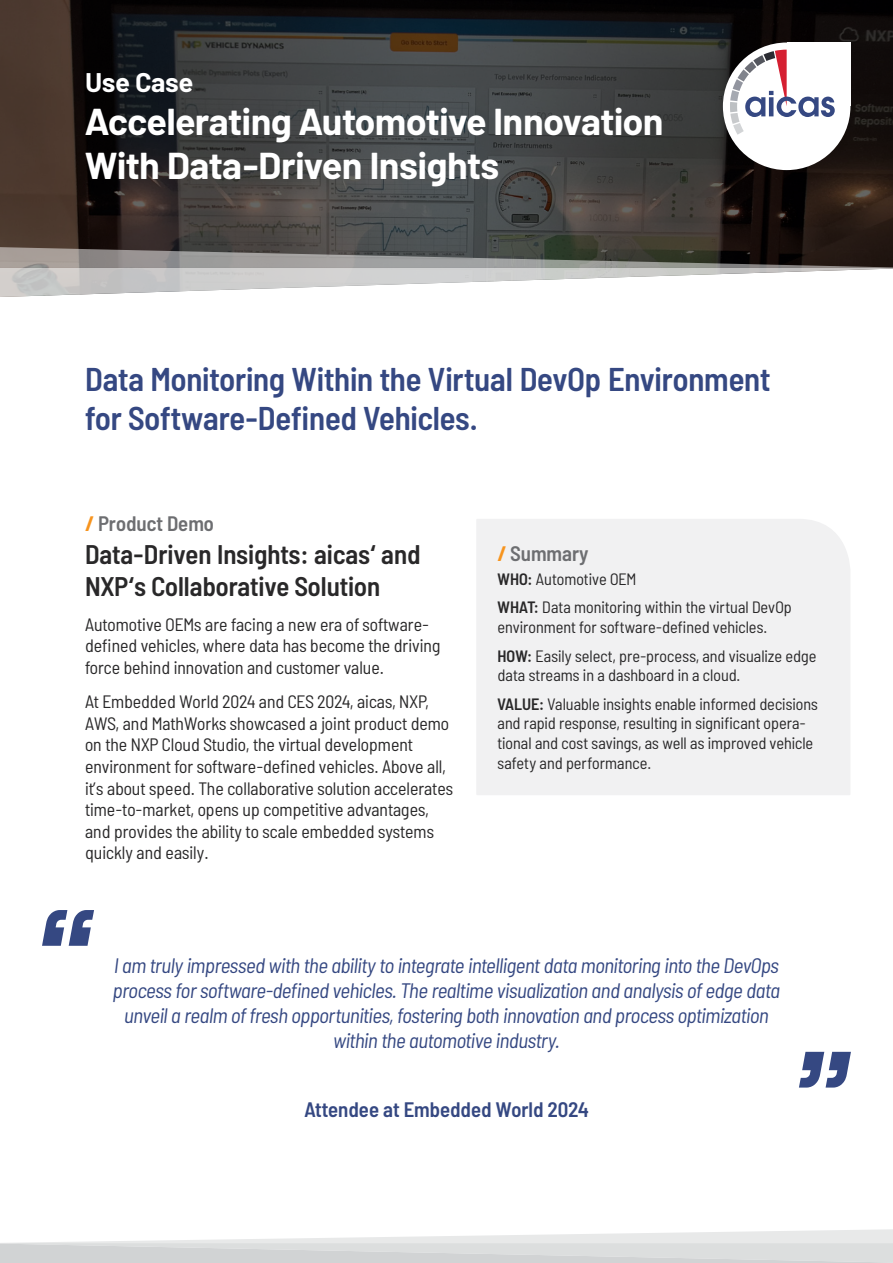
<style>
.page{position:relative;width:893px;height:1263px;background:#fff}
.page>*{position:absolute;margin:0;border:0;box-sizing:border-box;transform-origin:0 0}
.t1{font:italic 700 108px "Avant Garde LT";color:#354882}
.t2{font:700 37.5px/43.5px "Barlow";letter-spacing:-.015em;color:#fff}
.t3{font:600 semi-condensed 33px/39.6px "Barlow";letter-spacing:-.005em;color:#354882}
.t4{font:600 semi-condensed 27px/32.4px "Barlow";color:#292829}
.t5{font:700 27px "Barlow";color:#fff}
.t6{font:italic semi-condensed 21px/25.2px "Barlow";letter-spacing:-.015em;color:#354882;text-align:center}
.t7{font:600 semi-condensed 21px "Barlow";color:#354882}
.t8{font:600 semi-condensed 21px "Barlow";color:#6d6e71}
.t9{font:semi-condensed 18px/21.6px "Barlow";color:#292829}
.t10{font:semi-condensed 16.5px/19.8px "Barlow";color:#292829}
.s1{font-weight:700;color:#f7941e}
.s2{font-weight:600}
</style>
<div class="page">
<svg style="left:0;top:1229px;width:893px;height:34px"></svg>
<svg style="left:0;top:0;width:893px;height:247px;background:#343231"></svg>
<svg style="left:0;top:247px;width:893px;height:50px"></svg>
<div style="left:787px;top:43px;width:63px;height:63px;background:#fff"></div>
<div style="left:723px;top:43px;width:127px;height:127px;background:#fff;border-radius:50%"></div>
<svg style="left:730px;top:50px;width:105px;height:85px"></svg>
<div style="left:476px;top:519px;width:374px;height:276px;background:#f1f1f2"></div>
<p class="t5" style="left:85px;top:62px;width:110px">Use Case</p>
<p class="t2" style="left:85px;top:97px;width:580px">Accelerating Automotive Innovation<br>With Data-Driven Insights</p>
<p class="t3" style="left:85px;top:356px;width:687px">Data Monitoring Within the Virtual DevOp Environment for Software-Defined Vehicles.</p>
<p class="t8" style="left:85px;top:509px;width:130px"><span class="s1">/</span> Product Demo</p>
<p class="t4" style="left:85px;top:536px;width:337px">Data-Driven Insights: aicas‘ and<br>NXP‘s Collaborative Solution</p>
<p class="t9" style="left:85px;top:612px;width:357px">Automotive OEMs are facing a new era of software&shy;defined vehicles, where data has become the driving force behind innovation and customer value.</p>
<p class="t9" style="left:85px;top:689px;width:370px">At Embedded World 2024 and CES 2024, aicas, NXP, AWS, and MathWorks showcased a joint product demo on the NXP Cloud Studio, the virtual development environment for software-defined vehicles. Above all, it’s about speed. The collaborative solution accelerates time-to-market, opens up competitive advantages, and provides the ability to scale embedded systems quickly and easily.</p>
<p class="t1" style="left:27px;top:880px;width:61px">“</p>
<p class="t8" style="left:497px;top:538px;width:93px"><span class="s1">/</span> Summary</p>
<p class="t10" style="left:497px;top:568px;width:140px"><span class="s2">WHO:</span> Automotive OEM</p>
<p class="t10" style="left:497px;top:596px;width:296px"><span class="s2">WHAT:</span> Data monitoring within the virtual DevOp environment for software-defined vehicles.</p>
<p class="t10" style="left:497px;top:644px;width:320px"><span class="s2">HOW:</span> Easily select, pre-process, and visualize edge data streams in a dashboard in a cloud.</p>
<p class="t10" style="left:497px;top:692px;width:322px"><span class="s2">VALUE:</span> Valuable insights enable informed decisions and rapid response, resulting in significant opera&shy;tional and cost savings, as well as improved vehicle safety and performance.</p>
<p class="t6" style="left:113px;top:951px;width:669px">I am truly impressed with the ability to integrate intelligent data monitoring into the DevOps process for software-defined vehicles. The realtime visualization and analysis of edge data unveil a realm of fresh opportunities, fostering both innovation and process optimization within the automotive industry.</p>
<p class="t7" style="left:304px;top:1094px;width:286px">Attendee at Embedded World 2024</p>
<p class="t1" style="left:866px;top:1117px;width:61px;rotate:-180deg">“</p>
</div>
